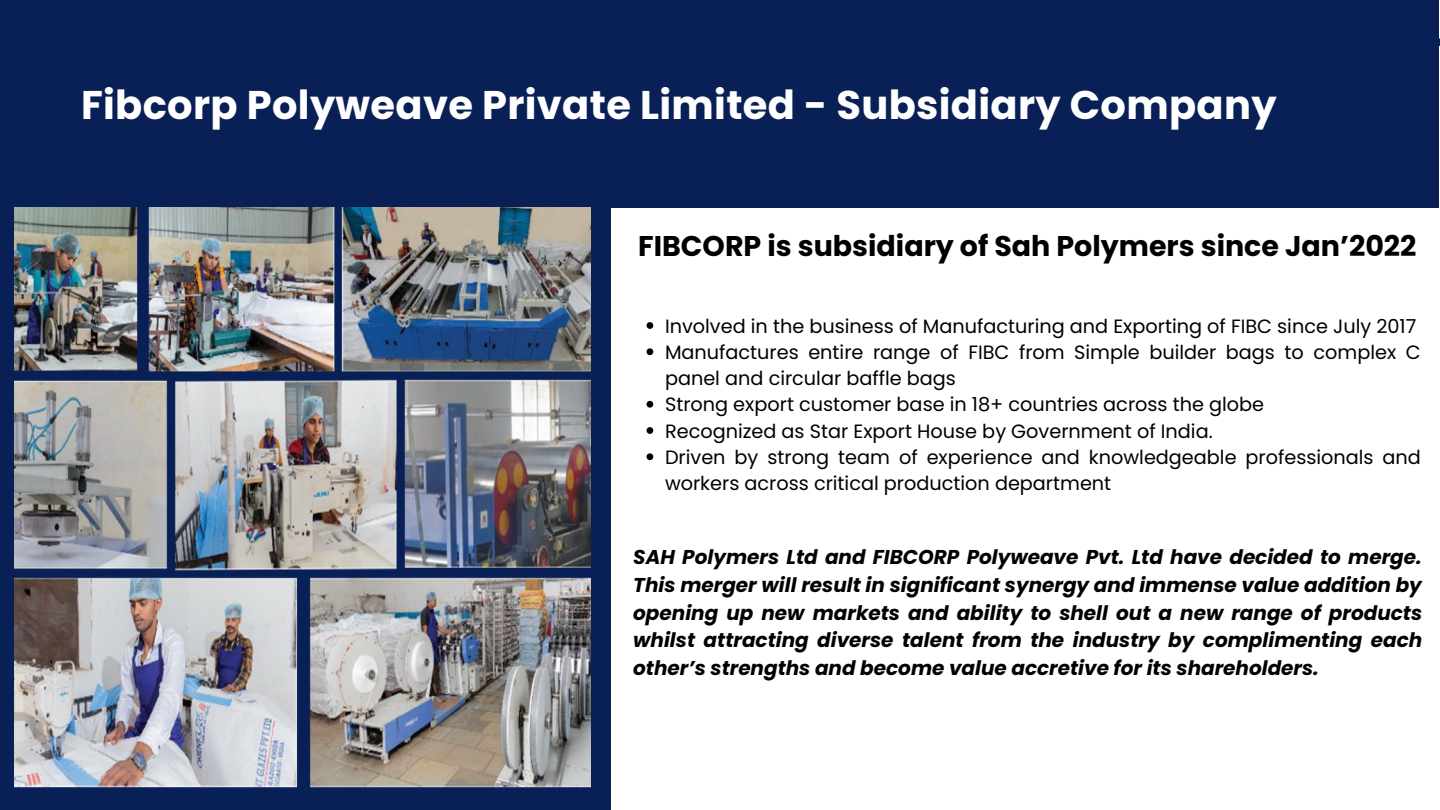
<style>
.page{position:relative;width:1440px;height:810px;background:#fff}
.page>*{position:absolute;margin:0;border:0;box-sizing:border-box;transform-origin:0 0}
.t1{font:700 40px "Poppins";letter-spacing:.01em;color:#fff}
.t2{font:700 28.5px "Poppins";color:#000}
.t3{font:italic 700 20px/27.8px "Poppins";color:#000;text-align:justify}
.t4{font:19.3px/26.2px "Poppins";color:#000}
</style>
<div class="page">
<div style="left:1334px;top:38px;width:106px;height:8px;background:#082055"></div>
<div style="left:0;top:0;width:1438px;height:207px;background:#082055"></div>
<div style="left:0;top:13px;width:610px;height:797px;background:#082055"></div>
<img style="left:15px;top:207px;width:575px;height:581px">
<svg style="left:647px;top:322px;width:6px;height:7px"></svg>
<svg style="left:647px;top:348px;width:6px;height:7px"></svg>
<svg style="left:647px;top:401px;width:6px;height:7px"></svg>
<svg style="left:647px;top:427px;width:6px;height:7px"></svg>
<svg style="left:647px;top:453px;width:6px;height:7px"></svg>
<h1 class="t1" style="left:81px;top:77px;width:1197px">Fibcorp Polyweave Private Limited - Subsidiary Company</h1>
<h2 class="t2" style="left:638px;top:226px;width:780px">FIBCORP is subsidiary of Sah Polymers since Jan’2022</h2>
<p class="t4" style="left:665px;top:313px;width:757px">Involved in the business of Manufacturing and Exporting of FIBC since July 2017<br>Manufactures entire range of FIBC from Simple builder bags to complex C panel and circular baffle bags<br>Strong export customer base in 18+ countries across the globe<br>Recognized as Star Export House by Government of India.<br>Driven by strong team of experience and knowledgeable professionals and workers across critical production department</p>
<p class="t3" style="left:633px;top:543px;width:791px">SAH Polymers Ltd and FIBCORP Polyweave Pvt. Ltd have decided to merge.<br>This merger will result in significant synergy and immense value addition by opening up new markets and ability to shell out a new range of products whilst attracting diverse talent from the industry by complimenting each other’s strengths and become value accretive for its shareholders.</p>
</div>
